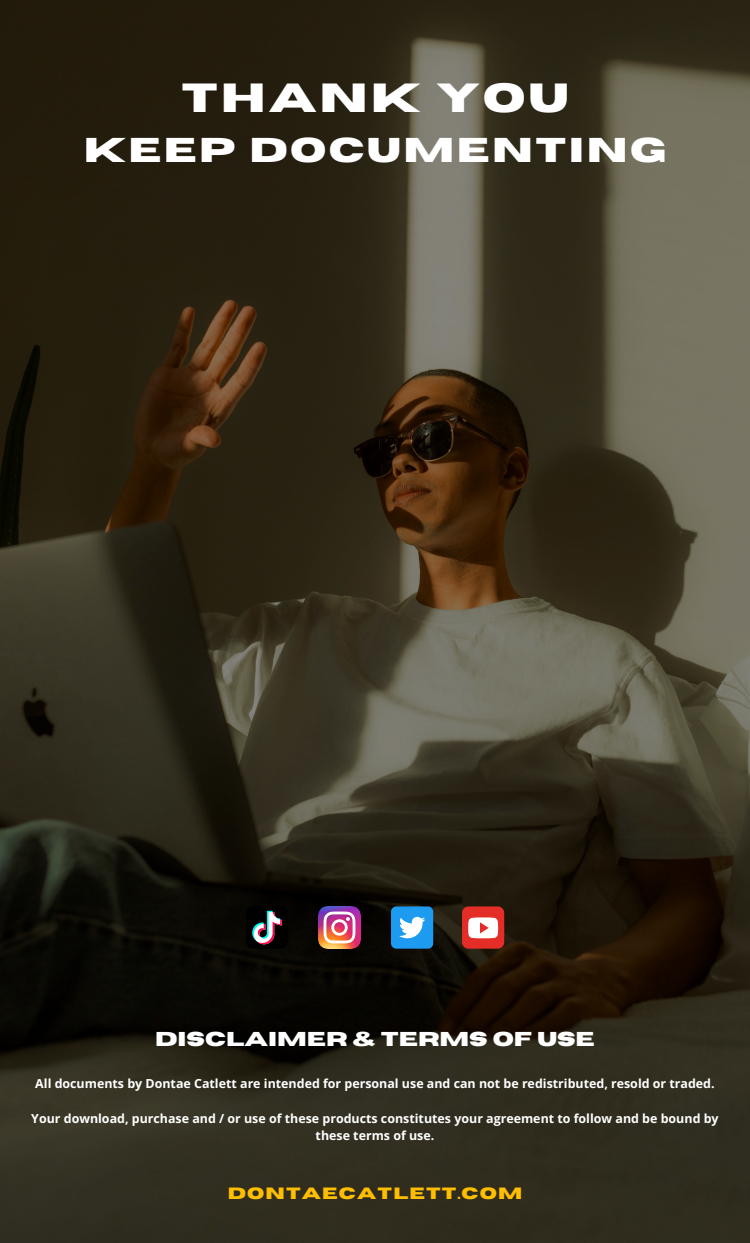
<style>
.page{position:relative;width:750px;height:1243px;background:#fff}
.page>*{position:absolute;margin:0;border:0;box-sizing:border-box;transform-origin:0 0}
.t1{font:700 40.5px "Horizon";letter-spacing:.07em;color:#fff}
.t2{font:700 34.25px "Horizon";letter-spacing:.07em;color:#fff}
.t3{font:700 20px "Horizon";color:#fff}
.t4{font:700 16.25px "Horizon";letter-spacing:.07em;color:#ffbf00}
.t5{font:700 12.44px/17.4px "Open Sans";color:#fff;text-align:center}
</style>
<div class="page">
<img style="left:0;top:0;width:750px;height:1242px">
<img style="left:318px;top:906px;width:43px;height:42px">
<svg style="left:246px;top:906px;width:42px;height:42px;background:#38383c"></svg>
<div style="left:391px;top:906px;width:42px;height:42px;background:#1d9bf0;border-radius:5px"></div>
<svg style="left:399px;top:916px;width:26px;height:22px"></svg>
<div style="left:462px;top:906px;width:42px;height:42px;background:#e52d27;border-radius:6px"></div>
<svg style="left:468px;top:917px;width:30px;height:21px"></svg>
<p class="t1" style="left:181px;top:78px;width:389px">THANK YOU</p>
<p class="t2" style="left:84px;top:133px;width:584px">KEEP DOCUMENTING</p>
<p class="t3" style="left:155px;top:1029px;width:441px">DISCLAIMER &amp; TERMS OF USE</p>
<p class="t5" style="left:35px;top:1074px;width:681px">All documents by Dontae Catlett are intended for personal use and can not be redistributed, resold or traded.</p>
<p class="t5" style="left:31px;top:1109px;width:689px">Your download, purchase and / or use of these products constitutes your agreement to follow and be bound by these terms of use.</p>
<p class="t4" style="left:228px;top:1185px;width:296px">DONTAECATLETT.COM</p>
</div>
